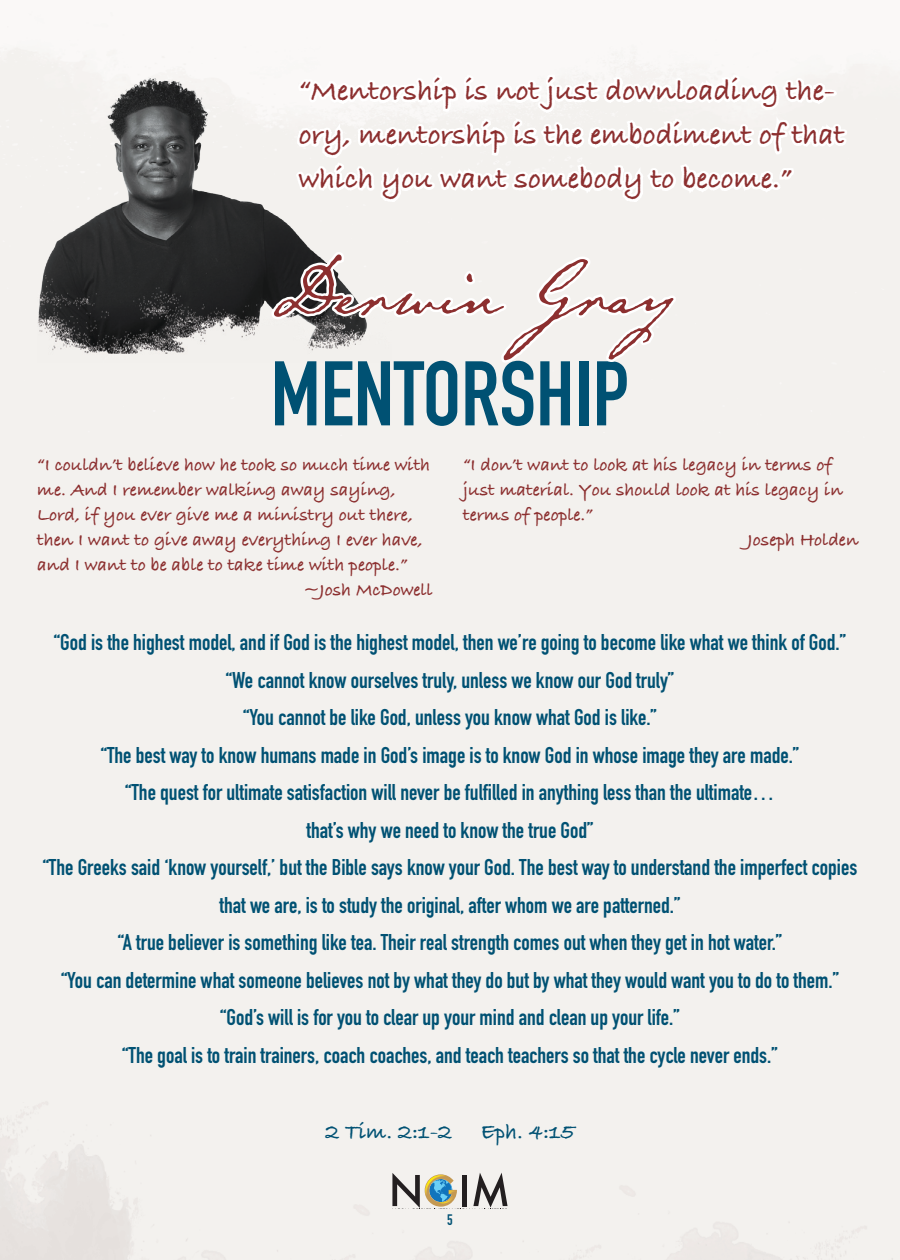
<style>
.page{position:relative;width:900px;height:1260px;background:#fff}
.page>*{position:absolute;margin:0;border:0;box-sizing:border-box;transform-origin:0 0}
.t1{font:100px "Emily Austin";color:#8c2f2f}
.t2{font:700 90px "DIN Condensed";color:#005173}
.t3{font:700 30px/44px "Bradley Hand ITCTT";color:#8c2f2f}
.t4{font:700 22.5px/37.5px "DIN Condensed";color:#005173;text-align:center}
.t5{font:700 22.5px "Bradley Hand ITCTT";color:#005173}
.t6{font:700 18.75px "Bradley Hand ITCTT";color:#8c2f2f}
.t7{font:700 15px "DIN Condensed";color:#005173}
</style>
<div class="page">
<div style="left:0;top:12px;width:900px;height:1248px;background:#f3f1ee"></div>
<div style="left:462px;top:1175px;width:5px;height:31px;background:#231f20"></div>
<svg style="left:473px;top:1173px;width:35px;height:35px"></svg>
<svg style="left:392px;top:1173px;width:65px;height:35px;background:#a5aea8"></svg>
<img style="left:37px;top:76px;width:355px;height:286px">
<svg style="left:268px;top:250px;width:410px;height:115px"></svg>
<svg style="left:293px;top:12px;width:607px;height:225px"></svg>
<h3 class="t3" style="left:299px;top:71px;width:547px">“Mentorship is not just downloading the&shy;ory, mentorship is the embodiment of that which you want somebody to become.”</h3>
<h1 class="t1" style="left:274px;top:218px;width:402px">Derwin Gray</h1>
<h2 class="t2" style="left:271px;top:361px;width:360px">MENTORSHIP</h2>
<p class="t6" style="left:37px;top:454px;width:395px">“I couldn’t believe how he took so much time with</p>
<p class="t6" style="left:37px;top:479px;width:360px">me. And I remember walking away saying,</p>
<p class="t6" style="left:37px;top:504px;width:377px">Lord, if you ever give me a ministry out there,</p>
<p class="t6" style="left:37px;top:529px;width:387px">then I want to give away everything I ever have,</p>
<p class="t6" style="left:37px;top:554px;width:372px">and I want to be able to take time with people.”</p>
<p class="t6" style="left:304px;top:579px;width:130px">~Josh McDowell</p>
<p class="t6" style="left:463px;top:454px;width:371px">“I don’t want to look at his legacy in terms of</p>
<p class="t6" style="left:463px;top:479px;width:381px">just material. You should look at his legacy in</p>
<p class="t6" style="left:463px;top:504px;width:131px">terms of people.”</p>
<p class="t6" style="left:748px;top:529px;width:112px">Joseph Holden</p>
<p class="t4" style="left:43px;top:627px;width:816px">“God is the highest model, and if God is the highest model, then we’re going to become like what we think of God.” “We cannot know ourselves truly, unless we know our God truly”<br>“You cannot be like God, unless you know what God is like.”<br>“The best way to know humans made in God’s image is to know God in whose image they are made.”<br>“The quest for ultimate satisfaction will never be fulfilled in anything less than the ultimate…<br>that’s why we need to know the true God”<br>“The Greeks said ‘know yourself,’ but the Bible says know your God. The best way to understand the imperfect copies that we are, is to study the original, after whom we are patterned.”<br>“A true believer is something like tea. Their real strength comes out when they get in hot water.”<br>“You can determine what someone believes not by what they do but by what they would want you to do to them.” “God’s will is for you to clear up your mind and clean up your life.”<br>“The goal is to train trainers, coach coaches, and teach teachers so that the cycle never ends.”</p>
<p class="t5" style="left:325px;top:1119px;width:128px">2 Tim. 2:1-2</p>
<p class="t5" style="left:481px;top:1119px;width:95px">Eph. 4:15</p>
<p class="t7" style="left:447px;top:1215px;width:7px">5</p>
</div>
